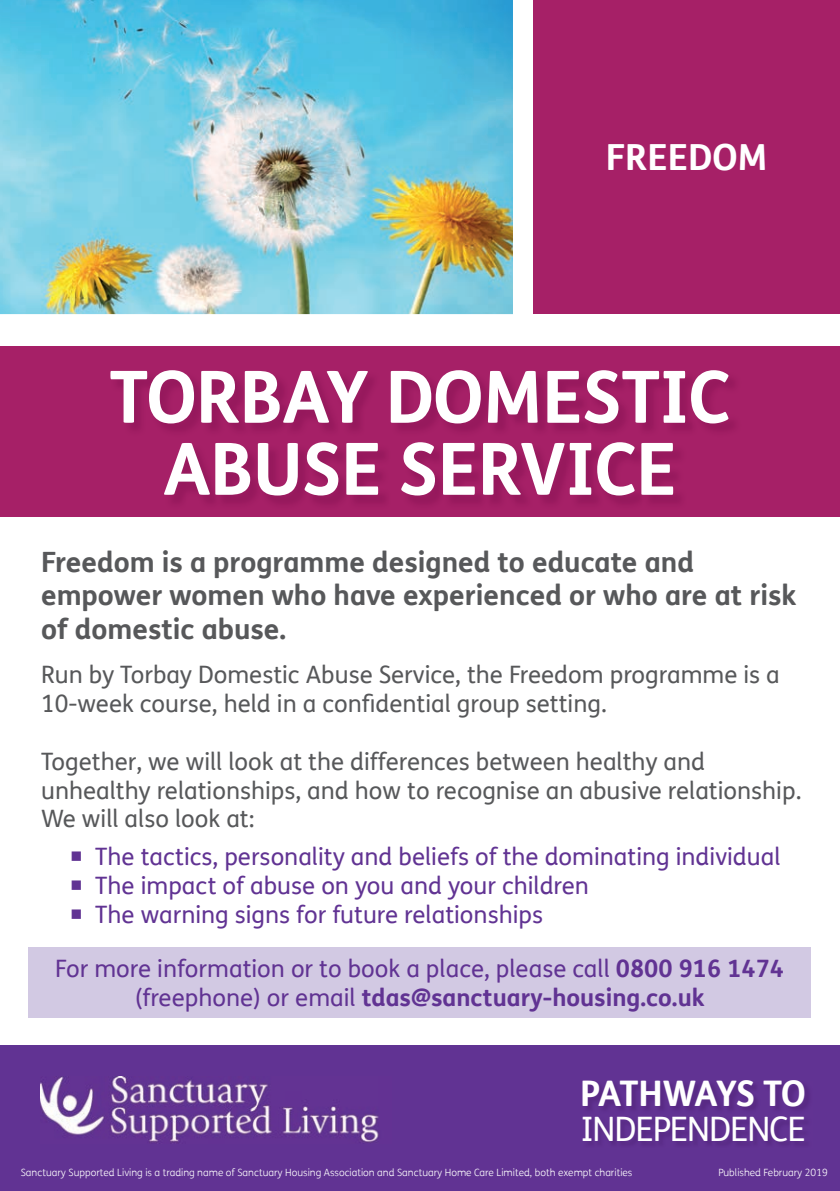
<style>
.page{position:relative;width:840px;height:1191px;background:#fff}
.page>*{position:absolute;margin:0;border:0;box-sizing:border-box;transform-origin:0 0}
.t1{font:700 72px/72px "FS Me";letter-spacing:-.01em;color:#fff;text-align:center}
.t2{font:700 36px "FS Me";color:#fff}
.t3{font:700 35.2px "FS Me";letter-spacing:-.04em;color:#fff}
.t4{font:33.6px "FS Me";letter-spacing:-.03em;color:#fff}
.t5{font:700 28px/33.6px "FS Me";color:#57585a}
.t6{font:24px/28.8px "FS Me";color:#613393;text-align:center}
.t7{font:24px/28.8px "FS Me";color:#57585a}
.t8{font:300 10px "FS Me";color:#fff}
.s1{font-weight:700}
</style>
<div class="page">
<div style="left:0;top:1045px;width:839px;height:146px;background:#613393"></div>
<div style="left:0;top:346px;width:839px;height:171px;background:#a62067"></div>
<img style="left:0;top:0;width:513px;height:315px">
<img style="left:40px;top:1076px;width:339px;height:67px">
<div style="left:533px;top:0;width:306px;height:313px;background:#a62067"></div>
<div style="left:28px;top:947px;width:782px;height:71px;background:#d2c9e3"></div>
<h1 class="t2" style="left:605px;top:130px;width:163px">FREEDOM</h1>
<h2 class="t1" style="left:109px;top:358px;width:622px">TORBAY DOMESTIC<br>ABUSE SERVICE</h2>
<p class="t5" style="left:41px;top:543px;width:756px">Freedom is a programme designed to educate and empower women who have experienced or who are at risk of domestic abuse.</p>
<p class="t7" style="left:41px;top:660px;width:740px">Run by Torbay Domestic Abuse Service, the Freedom programme is a<br>10-week course, held in a confidential group setting.</p>
<p class="t7" style="left:41px;top:746px;width:761px">Together, we will look at the differences between healthy and unhealthy relationships, and how to recognise an abusive relationship.<br>We will also look at:</p>
<p class="t6" style="left:70px;top:842px;width:711px">○ The tactics, personality and beliefs of the dominating individual</p>
<p class="t6" style="left:70px;top:870px;width:520px">○ The impact of abuse on you and your children</p>
<p class="t6" style="left:70px;top:899px;width:474px">○ The warning signs for future relationships</p>
<p class="t6" style="left:55px;top:954px;width:730px">For more information or to book a place, please call <span class="s1">0800 916 1474 </span>(freephone) or email <span class="s1">tdas@sanctuary-housing.co.uk</span></p>
<p class="t3" style="left:580px;top:1066px;width:227px">PATHWAYS TO</p>
<p class="t4" style="left:580px;top:1106px;width:227px">INDEPENDENCE</p>
<p class="t8" style="left:21px;top:1165px;width:612px">Sanctuary Supported Living is a trading name of Sanctuary Housing Association and Sanctuary Home Care Limited, both exempt charities</p>
<p class="t8" style="left:718px;top:1165px;width:111px">Published February 2019</p>
</div>
